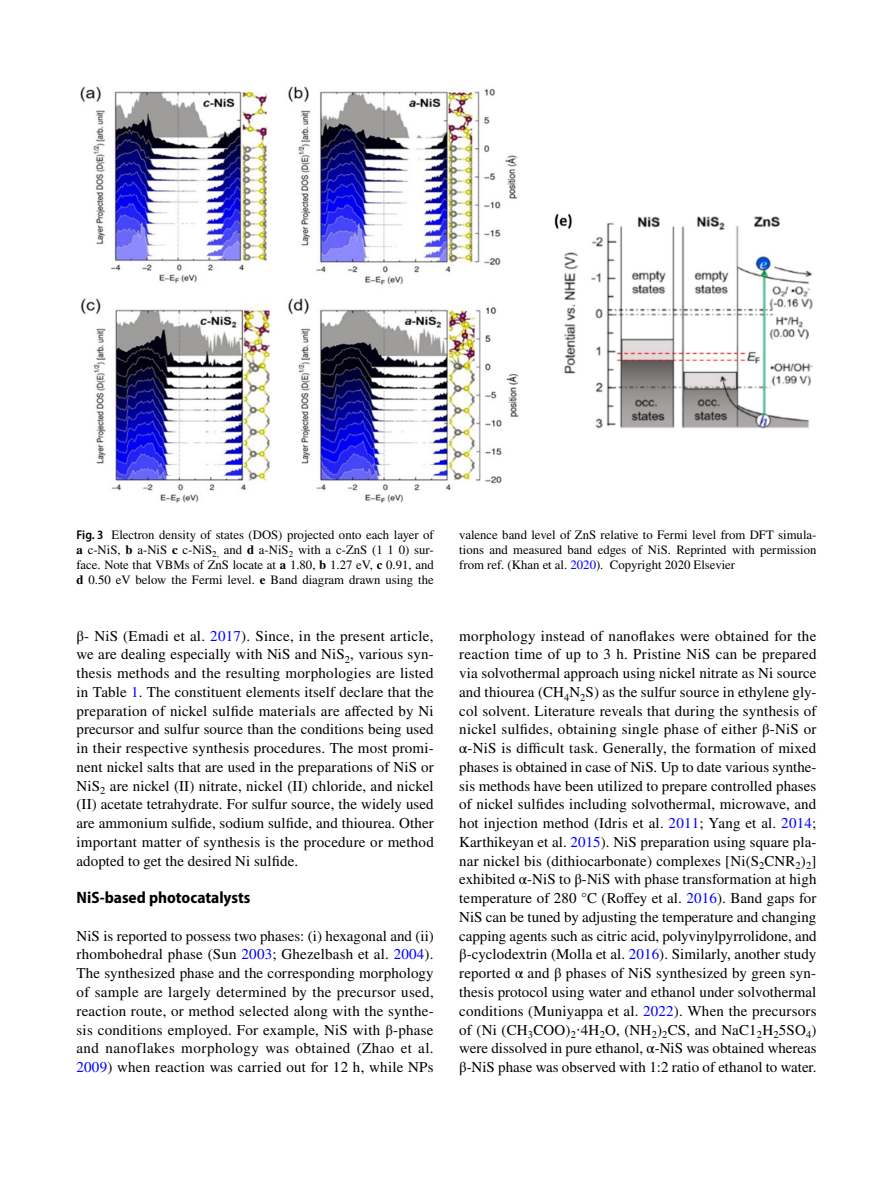
<style>
.page{position:relative;width:893px;height:1187px;background:#fff}
.page>*{position:absolute;margin:0;border:0;box-sizing:border-box;transform-origin:0 0}
.t1{font:700 semi-condensed 16.5px "Myriad Pro";color:#000}
.t2{font:15px/18.8px "STIX";letter-spacing:.005em;color:#000;text-align:justify}
.t3{font:12.75px/15px "STIX";color:#000;text-align:justify}
.s1{font-family:"Myriad Pro";font-weight:600;font-stretch:semi-condensed}
.s2{font-weight:700}
.s3{color:#00f}
.s4{font-family:"Code 2000"}
</style>
<div class="page">
<img style="left:81px;top:87px;width:731px;height:416px">
<p class="t3" style="left:77px;top:527px;width:359px"><span class="s1">Fig. 3</span> Electron density of states (DOS) projected onto each layer of <span class="s2">a</span> c-NiS, <span class="s2">b</span> a-NiS <span class="s2">c</span> c-NiS<sub>2,</sub> and <span class="s2">d</span> a-NiS<sub>2</sub> with a c-ZnS (1 1 0) sur&shy;face. Note that VBMs of ZnS locate at <span class="s2">a</span> 1.80, <span class="s2">b</span> 1.27 eV, <span class="s2">c</span> 0.91, and <span class="s2">d</span> 0.50 eV below the Fermi level. <span class="s2">e</span> Band diagram drawn using the</p>
<p class="t3" style="left:459px;top:527px;width:359px">valence band level of ZnS relative to Fermi level from DFT simula&shy;tions and measured band edges of NiS. Reprinted with permission from ref. (Khan et al. <span class="s3">2020</span>). Copyright 2020 Elsevier</p>
<p class="t2" style="left:77px;top:627px;width:359px">β- NiS (Emadi et al. <span class="s3">2017</span>). Since, in the present article, we are dealing especially with NiS and NiS<sub>2</sub>, various syn&shy;thesis methods and the resulting morphologies are listed in Table <span class="s3">1</span>. The constituent elements itself declare that the preparation of nickel sulfide materials are affected by Ni precursor and sulfur source than the conditions being used in their respective synthesis procedures. The most promi&shy;nent nickel salts that are used in the preparations of NiS or NiS<sub>2</sub> are nickel (II) nitrate, nickel (II) chloride, and nickel (II) acetate tetrahydrate. For sulfur source, the widely used are ammonium sulfide, sodium sulfide, and thiourea. Other important matter of synthesis is the procedure or method adopted to get the desired Ni sulfide.</p>
<p class="t1" style="left:77px;top:888px;width:175px">NiS‑based photocatalysts</p>
<p class="t2" style="left:77px;top:927px;width:359px">NiS is reported to possess two phases: (i) hexagonal and (ii) rhombohedral phase (Sun <span class="s3">2003</span>; Ghezelbash et al. <span class="s3">2004</span>).<br>The synthesized phase and the corresponding morphology of sample are largely determined by the precursor used, reaction route, or method selected along with the synthe&shy;sis conditions employed. For example, NiS with β-phase and nanoflakes morphology was obtained (Zhao et al.<br><span class="s3">2009</span>) when reaction was carried out for 12 h, while NPs</p>
<p class="t2" style="left:459px;top:627px;width:359px">morphology instead of nanoflakes were obtained for the reaction time of up to 3 h. Pristine NiS can be prepared via solvothermal approach using nickel nitrate as Ni source and thiourea (CH<sub>4</sub>N<sub>2</sub>S) as the sulfur source in ethylene gly&shy;col solvent. Literature reveals that during the synthesis of nickel sulfides, obtaining single phase of either β-NiS or α-NiS is difficult task. Generally, the formation of mixed phases is obtained in case of NiS. Up to date various synthe&shy;sis methods have been utilized to prepare controlled phases of nickel sulfides including solvothermal, microwave, and hot injection method (Idris et al. <span class="s3">2011</span>; Yang et al. <span class="s3">2014</span>; Karthikeyan et al. <span class="s3">2015</span>). NiS preparation using square pla&shy;nar nickel bis (dithiocarbonate) complexes [Ni(S<sub>2</sub>CNR<sub>2</sub>)<sub>2</sub>] exhibited α-NiS to β-NiS with phase transformation at high temperature of 280 °C (Roffey et al. <span class="s3">2016</span>). Band gaps for NiS can be tuned by adjusting the temperature and changing capping agents such as citric acid, polyvinylpyrrolidone, and β-cyclodextrin (Molla et al. <span class="s3">2016</span>). Similarly, another study reported α and β phases of NiS synthesized by green syn&shy;thesis protocol using water and ethanol under solvothermal conditions (Muniyappa et al. <span class="s3">2022</span>). When the precursors of (Ni (CH<sub>3</sub>COO)<sub>2</sub><span class="s4">⋅</span>4H<sub>2</sub>O, (NH<sub>2</sub>)<sub>2</sub>CS, and NaC1<sub>2</sub>H<sub>2</sub>5SO<sub>4</sub>) were dissolved in pure ethanol, α-NiS was obtained whereas β-NiS phase was observed with 1:2 ratio of ethanol to water.</p>
</div>
